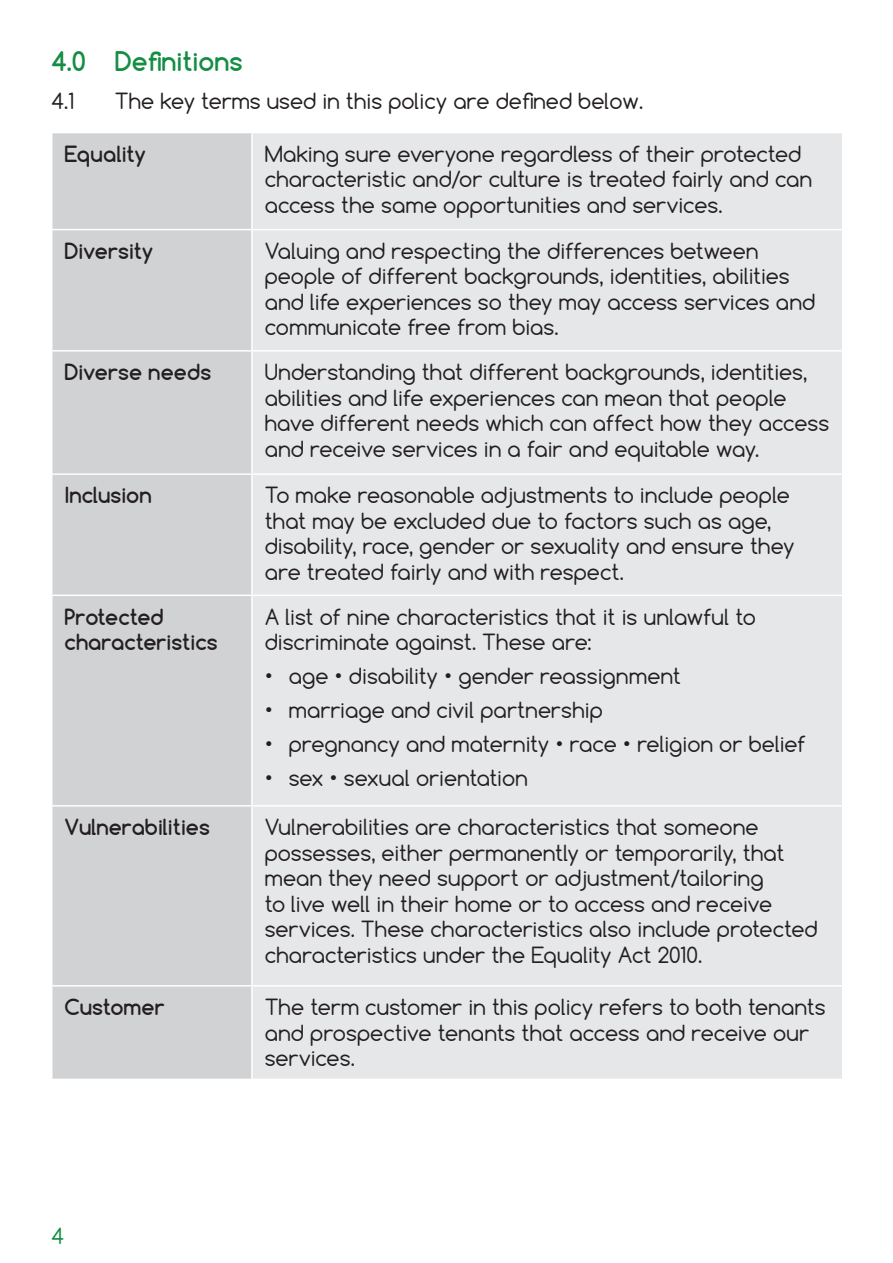
<style>
.page{position:relative;width:893px;height:1263px;background:#fff}
.page>*{position:absolute;margin:0;border:0;box-sizing:border-box;transform-origin:0 0}
.t1{font:700 25.5px "Comfortaa";color:#158e44}
.t2{font:21px/25.5px "Comfortaa";color:#231f20}
.t3{font:700 21px/25.5px "Comfortaa";color:#231f20}
.t4{font:21px "Comfortaa";color:#158e44}
</style>
<div class="page">
<div style="left:53px;top:133px;width:198px;height:946px;background:#d1d2d4"></div>
<div style="left:253px;top:133px;width:589px;height:946px;background:#e6e7e9"></div>
<hr style="left:51px;top:229px;width:201px;height:1px;background:#fff">
<hr style="left:252px;top:229px;width:591px;height:1px;background:#fff">
<hr style="left:51px;top:350px;width:201px;height:2px;background:#fff">
<hr style="left:252px;top:350px;width:591px;height:2px;background:#fff">
<hr style="left:51px;top:473px;width:201px;height:2px;background:#fff">
<hr style="left:252px;top:473px;width:591px;height:2px;background:#fff">
<hr style="left:51px;top:595px;width:201px;height:1px;background:#fff">
<hr style="left:252px;top:595px;width:591px;height:1px;background:#fff">
<hr style="left:51px;top:805px;width:201px;height:1px;background:#fff">
<hr style="left:252px;top:805px;width:591px;height:1px;background:#fff">
<hr style="left:51px;top:985px;width:201px;height:1px;background:#fff">
<hr style="left:252px;top:985px;width:591px;height:1px;background:#fff">
<p class="t1" style="left:51px;top:45px;width:193px">4.0 Definitions</p>
<p class="t2" style="left:51px;top:88px;width:24px">4.1</p>
<p class="t2" style="left:115px;top:88px;width:530px">The key terms used in this policy are defined below.</p>
<p class="t3" style="left:65px;top:141px;width:83px">Equality</p>
<p class="t2" style="left:265px;top:141px;width:549px">Making sure everyone regardless of their protected characteristic and/or culture is treated fairly and can access the same opportunities and services.</p>
<p class="t3" style="left:65px;top:238px;width:90px">Diversity</p>
<p class="t2" style="left:265px;top:238px;width:552px">Valuing and respecting the differences between people of different backgrounds, identities, abilities and life experiences so they may access services and communicate free from bias.</p>
<p class="t3" style="left:65px;top:359px;width:148px">Diverse needs</p>
<p class="t2" style="left:265px;top:359px;width:566px">Understanding that different backgrounds, identities, abilities and life experiences can mean that people have different needs which can affect how they access and receive services in a fair and equitable way.</p>
<p class="t3" style="left:65px;top:482px;width:89px">Inclusion</p>
<p class="t2" style="left:265px;top:482px;width:531px">To make reasonable adjustments to include people that may be excluded due to factors such as age, disability, race, gender or sexuality and ensure they are treated fairly and with respect.</p>
<p class="t3" style="left:65px;top:603px;width:155px">Protected characteristics</p>
<p class="t2" style="left:265px;top:603px;width:493px">A list of nine characteristics that it is unlawful to discriminate against. These are:</p>
<p class="t2" style="left:265px;top:663px;width:418px">• age • disability • gender reassignment</p>
<p class="t2" style="left:265px;top:697px;width:340px">• marriage and civil partnership</p>
<p class="t2" style="left:265px;top:731px;width:542px">• pregnancy and maternity • race • religion or belief</p>
<p class="t2" style="left:265px;top:765px;width:265px">• sex • sexual orientation</p>
<p class="t3" style="left:65px;top:814px;width:147px">Vulnerabilities</p>
<p class="t2" style="left:265px;top:814px;width:554px">Vulnerabilities are characteristics that someone possesses, either permanently or temporarily, that mean they need support or adjustment/tailoring<br>to live well in their home or to access and receive services. These characteristics also include protected characteristics under the Equality Act 2010.</p>
<p class="t3" style="left:65px;top:994px;width:102px">Customer</p>
<p class="t2" style="left:265px;top:994px;width:562px">The term customer in this policy refers to both tenants and prospective tenants that access and receive our services.</p>
<p class="t4" style="left:51px;top:1222px;width:15px">4</p>
</div>
